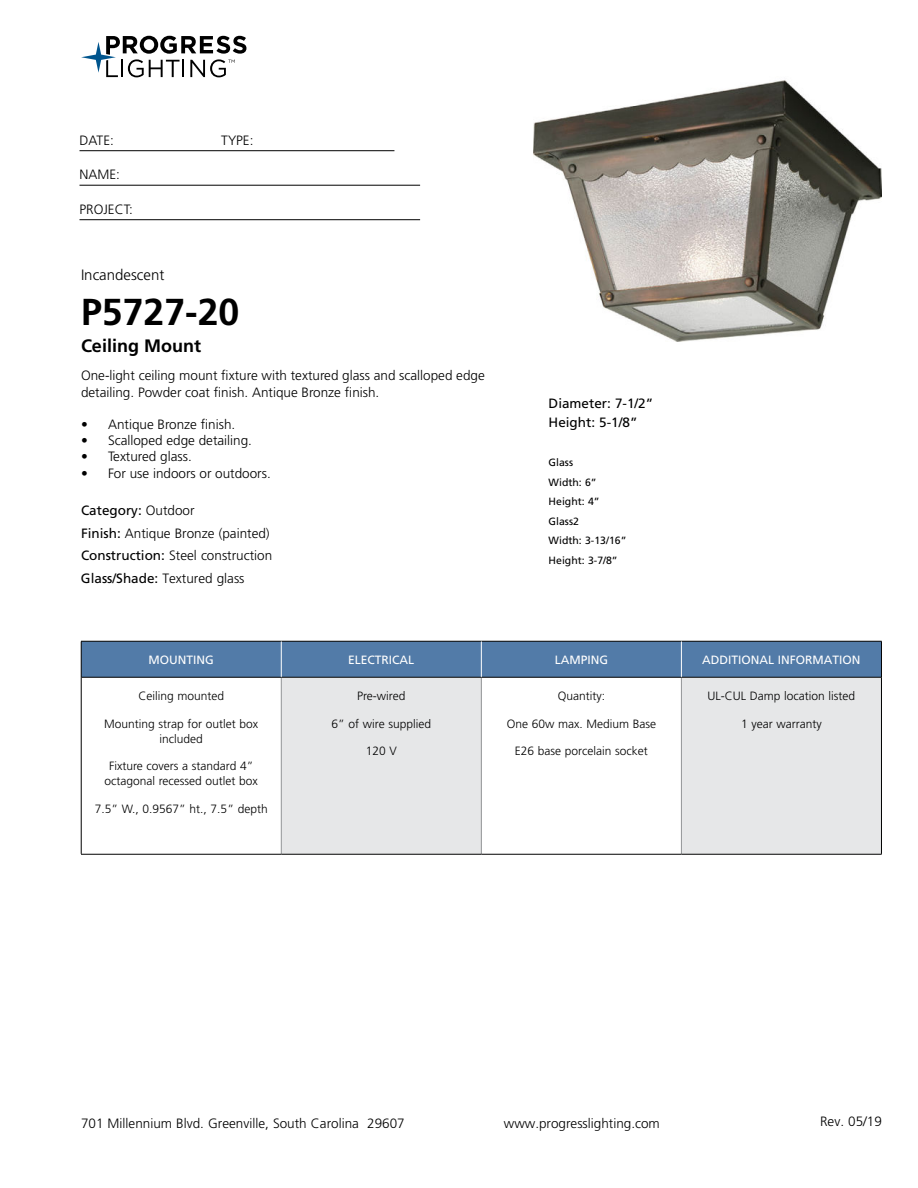
<style>
.page{position:relative;width:918px;height:1188px;background:#fff}
.page>*{position:absolute;margin:0;border:0;box-sizing:border-box;transform-origin:0 0}
.t1{font:700 37.5px "Frutiger LT Std";color:#000}
.t2{font:700 18px "Frutiger LT Std";color:#000}
.t3{font:300 15px "Frutiger LT Std";color:#000}
.t4{font:300 13.5px/22.5px "Frutiger LT Std";color:#000}
.t5{font:13.5px/19.5px "Frutiger LT Std";color:#000}
.t6{font:300 12px/15px "Frutiger LT Std";color:#000;text-align:center}
.t7{font:12px "Frutiger LT Std";color:#fff}
.t8{font:10.5px/19.5px "Frutiger LT Std";color:#000}
.s1{font-weight:400}
</style>
<div class="page">
<svg style="left:81px;top:36px;width:165px;height:41px"></svg>
<hr style="left:80px;top:150px;width:314px;height:1px;background:#000">
<hr style="left:80px;top:185px;width:340px;height:1px;background:#000">
<hr style="left:80px;top:219px;width:340px;height:1px;background:#000">
<div style="left:82px;top:642px;width:799px;height:35px;background:#527ba8"></div>
<div style="left:281px;top:677px;width:200px;height:177px;background:#e6e7e8"></div>
<div style="left:681px;top:677px;width:200px;height:177px;background:#e6e7e8"></div>
<hr style="left:281px;top:678px;width:1px;height:176px;background:#939598">
<hr style="left:481px;top:678px;width:1px;height:176px;background:#939598">
<hr style="left:681px;top:678px;width:1px;height:176px;background:#939598">
<hr style="left:81px;top:677px;width:200px;height:1px;background:#000">
<hr style="left:281px;top:677px;width:200px;height:1px;background:#000">
<hr style="left:481px;top:677px;width:200px;height:1px;background:#000">
<hr style="left:681px;top:677px;width:200px;height:1px;background:#000">
<hr style="left:81px;top:854px;width:200px;height:1px;background:#000">
<hr style="left:281px;top:854px;width:200px;height:1px;background:#000">
<hr style="left:481px;top:854px;width:200px;height:1px;background:#000">
<hr style="left:681px;top:854px;width:201px;height:1px;background:#000">
<hr style="left:81px;top:641px;width:200px;height:1px;background:#000">
<hr style="left:81px;top:641px;width:1px;height:36px;background:#000">
<hr style="left:281px;top:641px;width:200px;height:1px;background:#000">
<hr style="left:481px;top:641px;width:200px;height:1px;background:#000">
<hr style="left:681px;top:641px;width:201px;height:1px;background:#000">
<hr style="left:881px;top:641px;width:1px;height:36px;background:#000">
<hr style="left:81px;top:677px;width:1px;height:177px;background:#000">
<hr style="left:881px;top:677px;width:1px;height:177px;background:#000">
<hr style="left:281px;top:641px;width:1px;height:36px;background:#fff">
<hr style="left:681px;top:641px;width:1px;height:36px;background:#fff">
<hr style="left:481px;top:641px;width:1px;height:36px;background:#fff">
<img style="left:533px;top:80px;width:349px;height:262px">
<p class="t4" style="left:80px;top:130px;width:36px">DATE:</p>
<p class="t4" style="left:221px;top:130px;width:34px">TYPE:</p>
<p class="t4" style="left:80px;top:165px;width:42px">NAME:</p>
<p class="t4" style="left:80px;top:199px;width:55px">PROJECT:</p>
<p class="t3" style="left:81px;top:269px;width:85px">Incandescent</p>
<h1 class="t1" style="left:81px;top:297px;width:160px">P5727-20</h1>
<h2 class="t2" style="left:81px;top:339px;width:122px">Ceiling Mount</h2>
<p class="t4" style="left:81px;top:369px;width:405px;line-height:16.2px">One-light ceiling mount fixture with textured glass and scalloped edge detailing. Powder coat finish. Antique Bronze finish.</p>
<p class="t4" style="left:81px;top:414px;width:156px">• Antique Bronze finish.</p>
<p class="t4" style="left:81px;top:430px;width:173px">• Scalloped edge detailing.</p>
<p class="t4" style="left:81px;top:446px;width:112px">• Textured glass.</p>
<p class="t4" style="left:81px;top:463px;width:191px">• For use indoors or outdoors.</p>
<p class="t4" style="left:81px;top:500px;width:193px"><span class="s1">Category:</span> Outdoor<br><span class="s1">Finish:</span> Antique Bronze (painted)<br><span class="s1">Construction:</span> Steel construction<br><span class="s1">Glass/Shade:</span> Textured glass</p>
<p class="t5" style="left:549px;top:394px;width:106px">Diameter: 7-1/2”<br>Height: 5-1/8”</p>
<p class="t8" style="left:549px;top:454px;width:79px">Glass<br>Width: 6”<br>Height: 4”<br>Glass2<br>Width: 3-13/16”<br>Height: 3-7/8”</p>
<p class="t7" style="left:149px;top:655px;width:67px">MOUNTING</p>
<p class="t7" style="left:348px;top:655px;width:68px">ELECTRICAL</p>
<p class="t7" style="left:555px;top:655px;width:55px">LAMPING</p>
<p class="t7" style="left:702px;top:655px;width:160px">ADDITIONAL INFORMATION</p>
<p class="t6" style="left:138px;top:689px;width:87px">Ceiling mounted</p>
<p class="t6" style="left:104px;top:717px;width:156px">Mounting strap for outlet box included</p>
<p class="t6" style="left:105px;top:759px;width:155px">Fixture covers a standard 4” octagonal recessed outlet box</p>
<p class="t6" style="left:95px;top:802px;width:174px">7.5” W., 0.9567” ht., 7.5” depth</p>
<p class="t6" style="left:357px;top:689px;width:50px">Pre-wired</p>
<p class="t6" style="left:332px;top:717px;width:101px">6” of wire supplied</p>
<p class="t6" style="left:366px;top:744px;width:33px">120 V</p>
<p class="t6" style="left:708px;top:689px;width:149px">UL-CUL Damp location listed</p>
<p class="t6" style="left:741px;top:717px;width:82px">1 year warranty</p>
<p class="t6" style="left:558px;top:689px;width:49px">Quantity:</p>
<p class="t6" style="left:507px;top:717px;width:151px">One 60w max. Medium Base</p>
<p class="t6" style="left:515px;top:745px;width:134px">E26 base porcelain socket</p>
<p class="t4" style="left:81px;top:1113px;width:325px">701 Millennium Blvd. Greenville, South Carolina 29607</p>
<p class="t4" style="left:504px;top:1113px;width:158px">www.progresslighting.com</p>
<p class="t4" style="left:820px;top:1111px;width:63px">Rev. 05/19</p>
</div>
